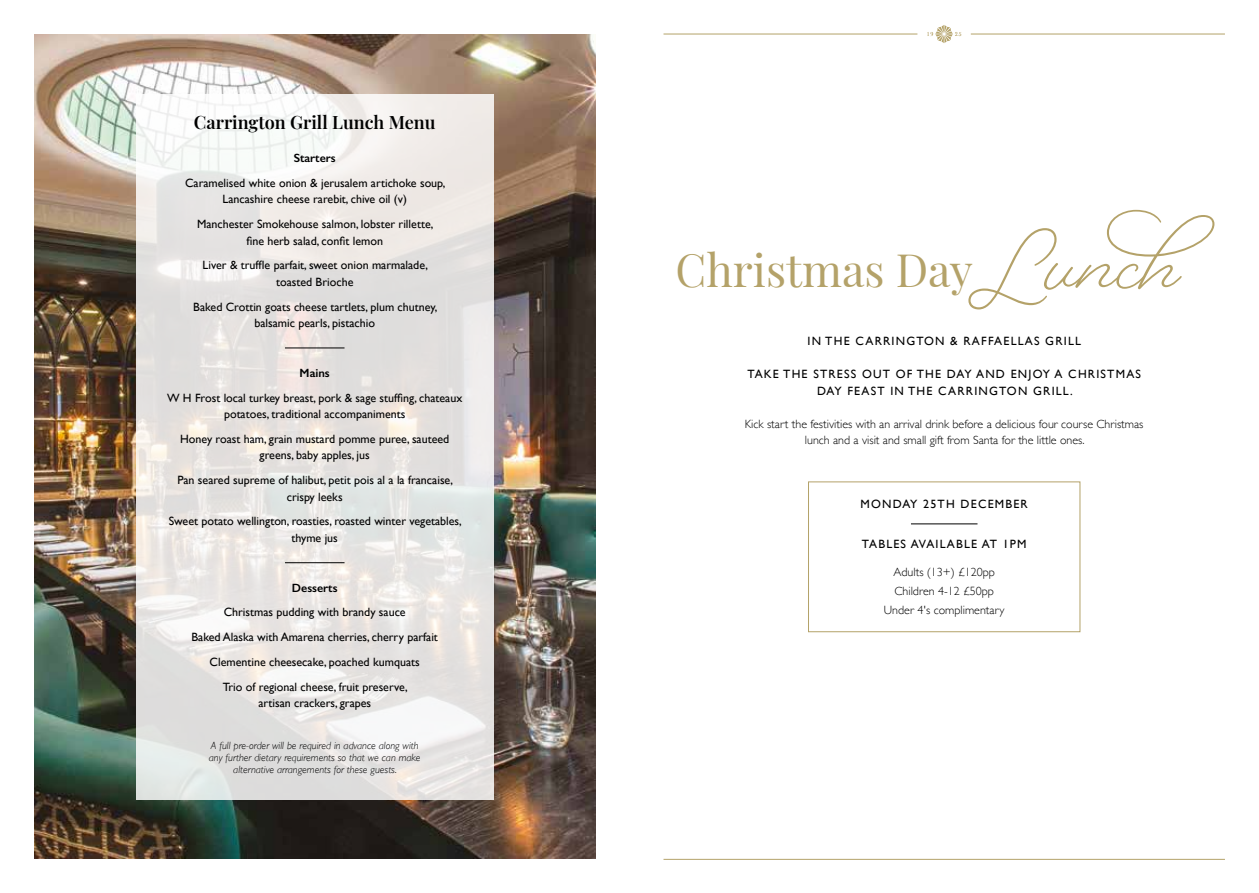
<style>
.page{position:relative;width:1259px;height:893px;background:#fff}
.page>*{position:absolute;margin:0;border:0;box-sizing:border-box;transform-origin:0 0}
.t1{font:45px "Playfair Display";color:#b4a269}
.t2{font:600 18px "Playfair Display";color:#000}
.t3{font:12px/16.5px "Gill Sans";color:#000;text-align:center}
.t4{font:300 12px/19.2px "Gill Sans";color:#000;text-align:center}
.t5{font:12px/16.5px "Gill Sans";letter-spacing:.1em;color:#000;text-align:center}
.t6{font:600 12px "Gill Sans";color:#000}
.t7{font:italic 300 10.5px/12px "Gill Sans";color:#000;text-align:center}
.s1{font-family:"Beloved Script";font-size:90px}
</style>
<div class="page">
<img style="left:34px;top:34px;width:561px;height:825px">
<svg style="left:927px;top:25px;width:34px;height:18px"></svg>
<hr style="left:663px;top:34px;width:254px;height:1px;background:#b4a269">
<hr style="left:971px;top:34px;width:254px;height:1px;background:#b4a269">
<hr style="left:663px;top:859px;width:562px;height:1px;background:#b4a269">
<svg style="left:136px;top:94px;width:357px;height:705px;background:#e9e6e4"></svg>
<hr style="left:285px;top:348px;width:59px;height:1px;background:#000">
<hr style="left:285px;top:562px;width:59px;height:1px;background:#000">
<hr style="left:911px;top:523px;width:66px;height:1px;background:#000">
<div style="left:808px;top:481px;width:272px;height:151px;border:1px solid #b4a269"></div>
<h2 class="t2" style="left:194px;top:108px;width:243px">Carrington Grill Lunch Menu</h2>
<p class="t6" style="left:294px;top:151px;width:44px">Starters</p>
<p class="t3" style="left:185px;top:174px;width:262px">Caramelised white onion &amp; jerusalem artichoke soup,<br>Lancashire cheese rarebit, chive oil (v)</p>
<p class="t3" style="left:197px;top:216px;width:238px">Manchester Smokehouse salmon, lobster rillette, fine herb salad, confit lemon</p>
<p class="t3" style="left:203px;top:257px;width:227px">Liver &amp; truffle parfait, sweet onion marmalade, toasted Brioche</p>
<p class="t3" style="left:193px;top:298px;width:245px">Baked Crottin goats cheese tartlets, plum chutney, balsamic pearls, pistachio</p>
<p class="t6" style="left:300px;top:366px;width:32px">Mains</p>
<p class="t3" style="left:167px;top:389px;width:297px">W H Frost local turkey breast, pork &amp; sage stuffing, chateaux potatoes, traditional accompaniments</p>
<p class="t3" style="left:180px;top:430px;width:271px">Honey roast ham, grain mustard pomme puree, sauteed greens, baby apples, jus</p>
<p class="t3" style="left:177px;top:472px;width:277px">Pan seared supreme of halibut, petit pois al a la francaise, crispy leeks</p>
<p class="t3" style="left:169px;top:513px;width:294px">Sweet potato wellington, roasties, roasted winter vegetables, thyme jus</p>
<p class="t6" style="left:292px;top:580px;width:47px">Desserts</p>
<p class="t3" style="left:191px;top:600px;width:248px;line-height:24.8px">Christmas pudding with brandy sauce<br>Baked Alaska with Amarena cherries, cherry parfait Clementine cheesecake, poached kumquats<br>Trio of regional cheese, fruit preserve,</p>
<p class="t3" style="left:258px;top:695px;width:114px">artisan crackers, grapes</p>
<p class="t7" style="left:209px;top:739px;width:213px">A full pre-order will be required in advance along with any further dietary requirements so that we can make alternative arrangements for these guests.</p>
<h1 class="t1" style="left:675px;top:235px;width:576px">Christmas Day<span class="s1">Lunch</span></h1>
<p class="t5" style="left:807px;top:333px;width:275px">IN THE CARRINGTON &amp; RAFFAELLAS GRILL</p>
<p class="t5" style="left:747px;top:366px;width:395px">TAKE THE STRESS OUT OF THE DAY AND ENJOY A CHRISTMAS<br>DAY FEAST IN THE CARRINGTON GRILL.</p>
<p class="t4" style="left:745px;top:415px;width:400px;line-height:16.5px">Kick start the festivities with an arrival drink before a delicious four course Christmas lunch and a visit and small gift from Santa for the little ones.</p>
<p class="t5" style="left:860px;top:495px;width:169px">MONDAY 25TH DECEMBER</p>
<p class="t5" style="left:862px;top:536px;width:166px">TABLES AVAILABLE AT 1PM</p>
<p class="t4" style="left:884px;top:562px;width:122px">Adults (13+) £120pp<br>Children 4-12 £50pp<br>Under 4's complimentary</p>
</div>
